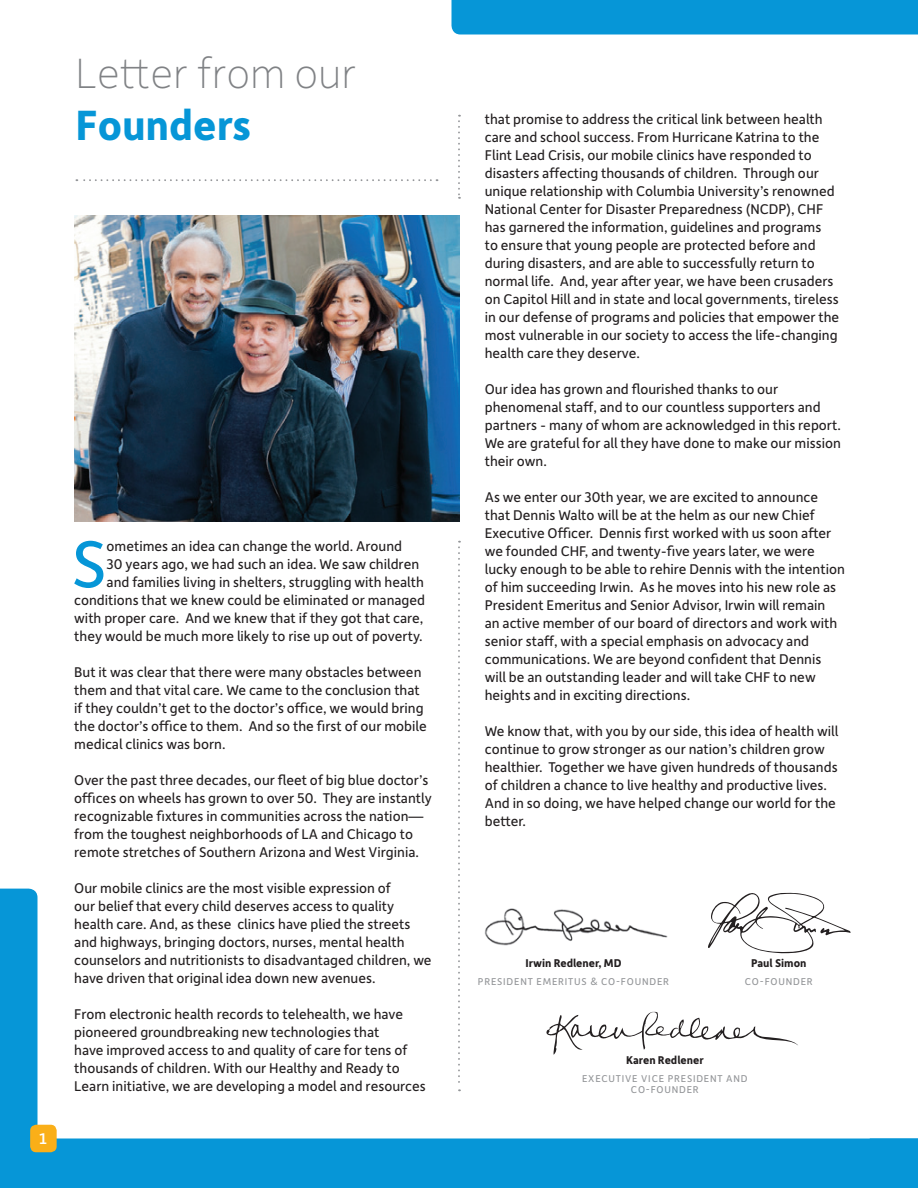
<style>
.page{position:relative;width:918px;height:1188px;background:#fff}
.page>*{position:absolute;margin:0;border:0;box-sizing:border-box;transform-origin:0 0}
.t1{font:70.35px "Depot New";color:#0696d7}
.t2{font:100 45px "Depot New";color:#808285}
.t3{font:700 45px "Depot New";color:#0696d7}
.t4{font:500 16.5px "Depot New";color:#fff}
.t5{font:15px/18px "Depot New";color:#231f20}
.t6{font:700 12px "Depot New";color:#231f20}
.t7{font:10.5px/10.5px "Depot New";letter-spacing:.075em;color:#939598;text-align:center}
</style>
<div class="page">
<div style="left:452px;top:0;width:466px;height:35px;background:#0696d7"></div>
<svg style="left:0;top:889px;width:918px;height:299px"></svg>
<div style="left:30px;top:1125px;width:27px;height:27px;background:#faaf18;border-radius:6px"></div>
<svg style="left:458px;top:541px;width:2px;height:550px"></svg>
<svg style="left:458px;top:115px;width:2px;height:84px"></svg>
<img style="left:481px;top:908px;width:191px;height:39px">
<svg style="left:708px;top:892px;width:143px;height:61px"></svg>
<svg style="left:76px;top:179px;width:355px;height:2px"></svg>
<img style="left:74px;top:215px;width:386px;height:306px">
<svg style="left:544px;top:1009px;width:254px;height:46px"></svg>
<h2 class="t2" style="left:75px;top:44px;width:283px">Letter from our</h2>
<h2 class="t3" style="left:75px;top:96px;width:177px">Founders</h2>
<p class="t4" style="left:39px;top:1128px;width:9px">1</p>
<h1 class="t1" style="left:72px;top:518px;width:36px">S</h1>
<p class="t5" style="left:107px;top:537px;width:297px">ometimes an idea can change the world. Around</p>
<p class="t5" style="left:107px;top:555px;width:314px">30 years ago, we had such an idea. We saw children</p>
<p class="t5" style="left:107px;top:573px;width:319px">and families living in shelters, struggling with health</p>
<p class="t5" style="left:74px;top:591px;width:352px">conditions that we knew could be eliminated or managed</p>
<p class="t5" style="left:74px;top:609px;width:351px">with proper care. And we knew that if they got that care,</p>
<p class="t5" style="left:74px;top:627px;width:350px">they would be much more likely to rise up out of poverty.</p>
<p class="t5" style="left:74px;top:663px;width:354px">But it was clear that there were many obstacles between them and that vital care. We came to the conclusion that if they couldn’t get to the doctor’s office, we would bring the doctor’s office to them. And so the first of our mobile medical clinics was born.</p>
<p class="t5" style="left:74px;top:771px;width:359px">Over the past three decades, our fleet of big blue doctor’s offices on wheels has grown to over 50. They are instantly recognizable fixtures in communities across the nation— from the toughest neighborhoods of LA and Chicago to remote stretches of Southern Arizona and West Virginia.</p>
<p class="t5" style="left:74px;top:879px;width:359px">Our mobile clinics are the most visible expression of<br>our belief that every child deserves access to quality health care. And, as these clinics have plied the streets and highways, bringing doctors, nurses, mental health counselors and nutritionists to disadvantaged children, we have driven that original idea down new avenues.</p>
<p class="t5" style="left:74px;top:1005px;width:353px">From electronic health records to telehealth, we have pioneered groundbreaking new technologies that<br>have improved access to and quality of care for tens of thousands of children. With our Healthy and Ready to Learn initiative, we are developing a model and resources</p>
<p class="t5" style="left:485px;top:109px;width:356px">that promise to address the critical link between health care and school success. From Hurricane Katrina to the Flint Lead Crisis, our mobile clinics have responded to disasters affecting thousands of children. Through our unique relationship with Columbia University’s renowned National Center for Disaster Preparedness (NCDP), CHF has garnered the information, guidelines and programs<br>to ensure that young people are protected before and during disasters, and are able to successfully return to normal life. And, year after year, we have been crusaders on Capitol Hill and in state and local governments, tireless in our defense of programs and policies that empower the most vulnerable in our society to access the life-changing health care they deserve.</p>
<p class="t5" style="left:485px;top:379px;width:358px">Our idea has grown and flourished thanks to our phenomenal staff, and to our countless supporters and partners - many of whom are acknowledged in this report.<br>We are grateful for all they have done to make our mission their own.</p>
<p class="t5" style="left:485px;top:487px;width:362px">As we enter our 30th year, we are excited to announce that Dennis Walto will be at the helm as our new Chief Executive Officer. Dennis first worked with us soon after we founded CHF, and twenty-five years later, we were lucky enough to be able to rehire Dennis with the intention of him succeeding Irwin. As he moves into his new role as President Emeritus and Senior Advisor, Irwin will remain<br>an active member of our board of directors and work with senior staff, with a special emphasis on advocacy and communications. We are beyond confident that Dennis will be an outstanding leader and will take CHF to new heights and in exciting directions.</p>
<p class="t5" style="left:485px;top:721px;width:355px">We know that, with you by our side, this idea of health will continue to grow stronger as our nation’s children grow healthier. Together we have given hundreds of thousands of children a chance to live healthy and productive lives.<br>And in so doing, we have helped change our world for the better.</p>
<p class="t6" style="left:525px;top:955px;width:98px">Irwin Redlener, MD</p>
<p class="t7" style="left:478px;top:976px;width:193px">PRESIDENT EMERITUS &amp; CO-FOUNDER</p>
<p class="t6" style="left:751px;top:955px;width:57px">Paul Simon</p>
<p class="t7" style="left:745px;top:976px;width:69px">CO-FOUNDER</p>
<p class="t6" style="left:626px;top:1052px;width:79px">Karen Redlener</p>
<p class="t7" style="left:582px;top:1073px;width:167px">EXECUTIVE VICE PRESIDENT AND<br>CO-FOUNDER</p>
</div>
